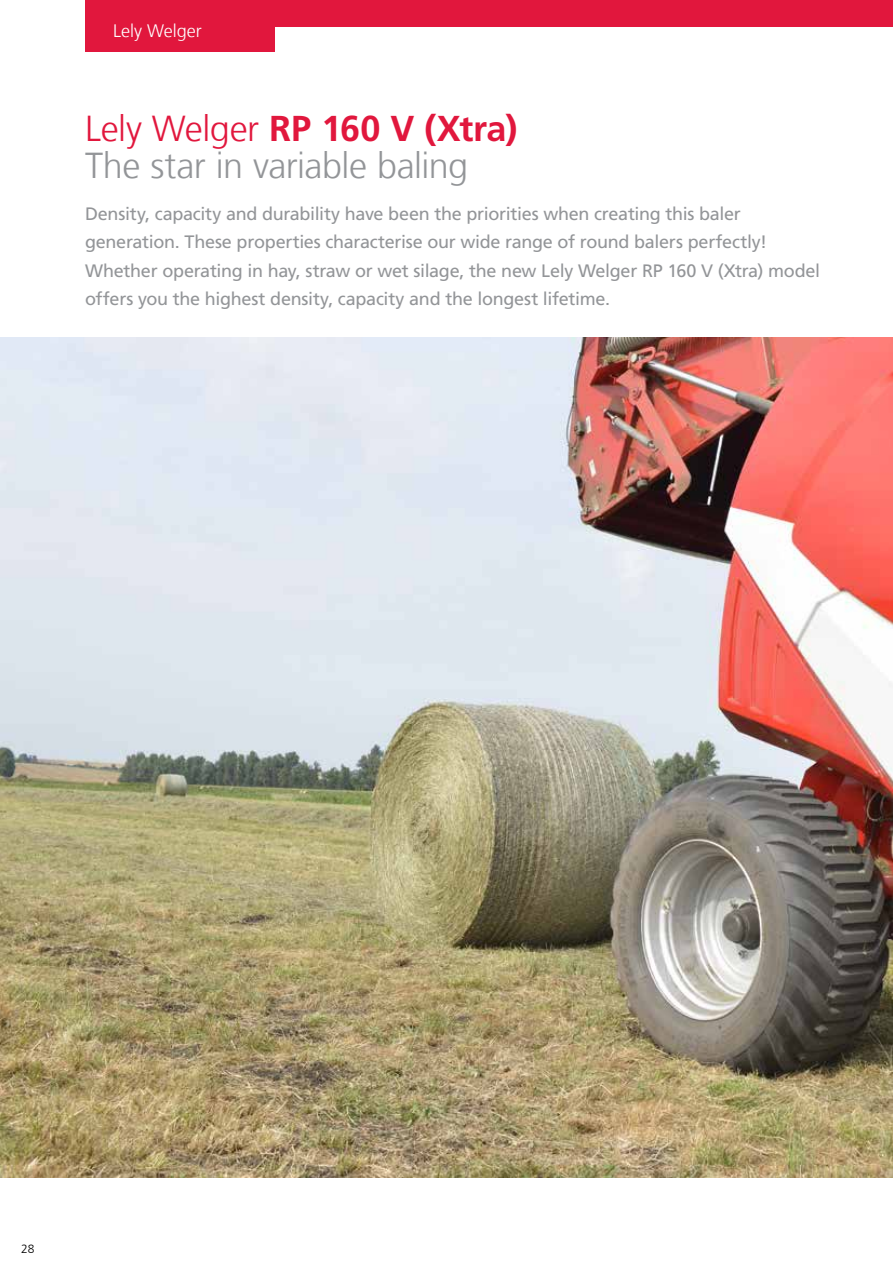
<style>
.page{position:relative;width:893px;height:1263px;background:#fff}
.page>*{position:absolute;margin:0;border:0;box-sizing:border-box;transform-origin:0 0}
.t1{font:300 36px/37.5px "Frutiger LT Com";letter-spacing:-.015em;color:#939598}
.t2{font:18px/28px "Frutiger LT Com";letter-spacing:-.015em;color:#939598}
.t3{font:300 18px "Frutiger LT Com";color:#fff}
.t4{font:300 12px "Frutiger LT Com";color:#000}
.s1{color:#e1173d}
.s2{font-weight:700;color:#e1173d}
</style>
<div class="page">
<img style="left:0;top:337px;width:893px;height:841px">
<div style="left:86px;top:0;width:807px;height:27px;background:#e1173d"></div>
<div style="left:85px;top:0;width:189px;height:52px;background:#e1173d"></div>
<p class="t3" style="left:113px;top:20px;width:90px">Lely Welger</p>
<h1 class="t1" style="left:85px;top:110px;width:434px"><span class="s1">Lely Welger</span> <span class="s2">RP 160 V (Xtra)<br></span>The star in variable baling</h1>
<p class="t2" style="left:85px;top:200px;width:737px">Density, capacity and durability have been the priorities when creating this baler generation. These properties characterise our wide range of round balers perfectly!<br>Whether operating in hay, straw or wet silage, the new Lely Welger RP 160 V (Xtra) model offers you the highest density, capacity and the longest lifetime.</p>
<p class="t4" style="left:21px;top:1241px;width:15px">28</p>
</div>
